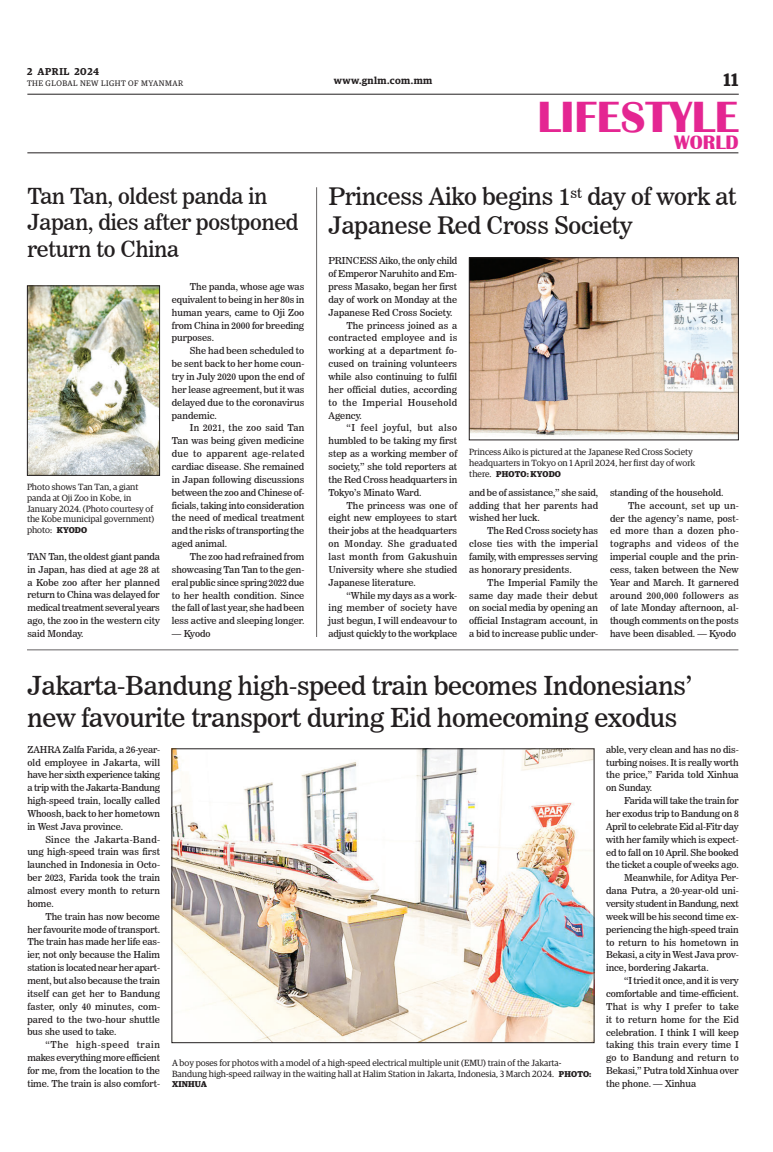
<style>
.page{position:relative;width:773px;height:1152px;background:#fff}
.page>*{position:absolute;margin:0;border:0;box-sizing:border-box;transform-origin:0 0}
.t1{font:700 45px "Britannic";color:#e42692}
._2_Clm_Head{font:26px/31.2px "News 706 BT Roman C";letter-spacing:-.01em;color:#231f20}
._2_Clm_Head-2{font:24px/28.8px "News 706 BT Roman C";letter-spacing:-.01em;color:#231f20}
._2_Clm_Head-3{font:22px/26.4px "News 706 BT Roman C";letter-spacing:-.01em;color:#231f20}
.t2{font:700 20px "Britannic";color:#e42692}
.t3{font:600 18px "Guardian Egyp";color:#231f20}
.t4{font:600 10px "Guardian Egyp";letter-spacing:.05em;color:#231f20}
._2nd_Body{font:9.5px/12.9px "News 706 BT Roman C";color:#231f20;text-align:justify}
.Normal_Para{font:9.5px/12.9px "News 706 BT Roman C";color:#231f20;text-align:justify}
.t5{font:9px/10.8px "Guardian Egyp";color:#231f20}
.t6{font:700 8.5px "Guardian Egyp";letter-spacing:.02em;color:#231f20}
.t7{font:8px "Guardian Egyp";letter-spacing:.06em;color:#231f20}
.s1{font-weight:700;font-size:8.5px}
.s2{font-weight:400;font-size:9px}
</style>
<div class="page">
<hr style="left:27px;top:94px;width:711px;height:1px;background:#231f20">
<hr style="left:27px;top:153px;width:711px;height:1px;background:#231f20">
<img style="left:471px;top:260px;width:265px;height:177px">
<div style="left:469px;top:258px;width:269px;height:182px;border:1px solid #231f20"></div>
<img style="left:29px;top:288px;width:129px;height:186px">
<div style="left:27px;top:286px;width:133px;height:190px;border:1px solid #231f20"></div>
<img style="left:174px;top:751px;width:418px;height:290px">
<div style="left:172px;top:749px;width:422px;height:294px;border:1px solid #231f20"></div>
<hr style="left:27px;top:650px;width:711px;height:1px;background:#231f20">
<hr style="left:316px;top:187px;width:1px;height:450px;background:#231f20">
<p class="t4" style="left:27px;top:64px;width:74px">2 APRIL 2024</p>
<p class="t7" style="left:27px;top:78px;width:158px">THE GLOBAL NEW LIGHT OF MYANMAR</p>
<p class="_2_Clm_Head-3" style="left:27px;top:183px;width:272px">Tan Tan, oldest panda in<br>Japan, dies after postponed return to China</p>
<p class="t5" style="left:27px;top:481px;width:129px">Photo shows Tan Tan, a giant panda at Oji Zoo in Kobe, in<br>January 2024. (Photo courtesy of the Kobe municipal government) photo: <span class="s1">KYODO</span></p>
<p class="Normal_Para" style="left:27px;top:550px;width:134px">TAN Tan, the oldest giant panda in Japan, has died at age 28 at a Kobe zoo after her planned return to China was delayed for medical treatment several years ago, the zoo in the western city said Monday.</p>
<p class="_2nd_Body" style="left:172px;top:280px;width:134px;text-indent:18px">The panda, whose age was equivalent to being in her 80s in human years, came to Oji Zoo from China in 2000 for breeding purposes.</p>
<p class="_2nd_Body" style="left:172px;top:344px;width:134px;text-indent:18px">She had been scheduled to be sent back to her home coun&shy;try in July 2020 upon the end of her lease agreement, but it was delayed due to the coronavirus pandemic.</p>
<p class="_2nd_Body" style="left:172px;top:422px;width:134px;text-indent:18px">In 2021, the zoo said Tan Tan was being given medicine due to apparent age-related cardiac disease. She remained in Japan following discussions between the zoo and Chinese of&shy;ficials, taking into consideration the need of medical treatment and the risks of transporting the aged animal.</p>
<p class="_2nd_Body" style="left:172px;top:550px;width:134px;text-indent:18px">The zoo had refrained from showcasing Tan Tan to the gen&shy;eral public since spring 2022 due to her health condition. Since the fall of last year, she had been less active and sleeping longer.</p>
<p class="_2nd_Body" style="left:172px;top:627px;width:40px">— Kyodo</p>
<p class="t4" style="left:334px;top:73px;width:100px">www.gnlm.com.mm</p>
<h3 class="t3" style="left:723px;top:67px;width:16px">11</h3>
<h1 class="t1" style="left:537px;top:92px;width:203px">LIFESTYLE</h1>
<h3 class="t2" style="left:674px;top:131px;width:66px">WORLD</h3>
<p class="_2_Clm_Head-2" style="left:328px;top:182px;width:409px">Princess Aiko begins 1<sup>st</sup> day of work at<br>Japanese Red Cross Society</p>
<p class="Normal_Para" style="left:328px;top:254px;width:130px">PRINCESS Aiko, the only child of Emperor Naruhito and Em&shy;press Masako, began her first day of work on Monday at the Japanese Red Cross Society.</p>
<p class="_2nd_Body" style="left:328px;top:319px;width:130px;text-indent:18px">The princess joined as a contracted employee and is working at a department fo&shy;cused on training volunteers while also continuing to fulfil her official duties, according to the Imperial Household Agency.</p>
<p class="_2nd_Body" style="left:328px;top:422px;width:130px;text-indent:18px">“I feel joyful, but also humbled to be taking my first step as a working member of society,” she told reporters at the Red Cross headquarters in Tokyo’s Minato Ward.</p>
<p class="_2nd_Body" style="left:328px;top:499px;width:130px;text-indent:18px">The princess was one of eight new employees to start their jobs at the headquarters on Monday. She graduated last month from Gakushuin University where she studied Japanese literature.</p>
<p class="_2nd_Body" style="left:328px;top:589px;width:130px;text-indent:18px">“While my days as a work&shy;ing member of society have just begun, I will endeavour to adjust quickly to the workplace</p>
<p class="t5" style="left:469px;top:446px;width:227px">Princess Aiko is pictured at the Japanese Red Cross Society headquarters in Tokyo on 1 April 2024, her first day of work</p>
<p class="t6" style="left:469px;top:467px;width:93px"><span class="s2">there.</span> PHOTO: KYODO</p>
<p class="_2nd_Body" style="left:469px;top:486px;width:130px">and be of assistance,” she said, adding that her parents had wished her luck.</p>
<p class="_2nd_Body" style="left:469px;top:524px;width:130px;text-indent:18px">The Red Cross society has close ties with the imperial family, with empresses serving as honorary presidents.</p>
<p class="_2nd_Body" style="left:469px;top:576px;width:130px;text-indent:18px">The Imperial Family the same day made their debut on social media by opening an official Instagram account, in a bid to increase public under-</p>
<p class="_2nd_Body" style="left:610px;top:486px;width:115px">standing of the household.</p>
<p class="_2nd_Body" style="left:610px;top:499px;width:130px;text-indent:18px">The account, set up un&shy;der the agency’s name, post&shy;ed more than a dozen pho&shy;tographs and videos of the imperial couple and the prin&shy;cess, taken between the New Year and March. It garnered around 200,000 followers as of late Monday afternoon, al&shy;though comments on the posts have been disabled. — Kyodo</p>
<p class="_2_Clm_Head" style="left:27px;top:670px;width:666px">Jakarta-Bandung high-speed train becomes Indonesians’ new favourite transport during Eid homecoming exodus</p>
<p class="Normal_Para" style="left:27px;top:743px;width:134px">ZAHRA Zalfa Farida, a 26-year&shy;old employee in Jakarta, will have her sixth experience taking a trip with the Jakarta-Bandung high-speed train, locally called Whoosh, back to her hometown in West Java province.</p>
<p class="_2nd_Body" style="left:27px;top:833px;width:134px;text-indent:18px">Since the Jakarta-Band&shy;ung high-speed train was first launched in Indonesia in Octo&shy;ber 2023, Farida took the train almost every month to return home.</p>
<p class="_2nd_Body" style="left:27px;top:910px;width:134px;text-indent:18px">The train has now become her favourite mode of transport.<br>The train has made her life eas&shy;ier, not only because the Halim station is located near her apart&shy;ment, but also because the train itself can get her to Bandung faster, only 40 minutes, com&shy;pared to the two-hour shuttle bus she used to take.</p>
<p class="_2nd_Body" style="left:27px;top:1038px;width:134px;text-indent:18px">“The high-speed train makes everything more efficient for me, from the location to the time. The train is also comfort-</p>
<p class="_2nd_Body" style="left:606px;top:743px;width:134px">able, very clean and has no dis&shy;turbing noises. It is really worth the price,” Farida told Xinhua on Sunday.</p>
<p class="_2nd_Body" style="left:606px;top:794px;width:134px;text-indent:18px">Farida will take the train for her exodus trip to Bandung on 8<br>April to celebrate Eid al-Fitr day with her family which is expect&shy;ed to fall on 10 April. She booked the ticket a couple of weeks ago.</p>
<p class="_2nd_Body" style="left:606px;top:871px;width:134px;text-indent:18px">Meanwhile, for Aditya Per&shy;dana Putra, a 20-year-old uni&shy;versity student in Bandung, next week will be his second time ex&shy;periencing the high-speed train to return to his hometown in Bekasi, a city in West Java prov&shy;ince, bordering Jakarta.</p>
<p class="_2nd_Body" style="left:606px;top:974px;width:134px;text-indent:18px">“I tried it once, and it is very comfortable and time-efficient.<br>That is why I prefer to take it to return home for the Eid celebration. I think I will keep taking this train every time I go to Bandung and return to Bekasi,” Putra told Xinhua over the phone. — Xinhua</p>
<p class="t5" style="left:172px;top:1057px;width:421px">A boy poses for photos with a model of a high-speed electrical multiple unit (EMU) train of the Jakarta-<br>Bandung high-speed railway in the waiting hall at Halim Station in Jakarta, Indonesia, 3 March 2024. <span class="s1">PHOTO:</span></p>
<p class="t6" style="left:172px;top:1077px;width:36px">XINHUA</p>
</div>
